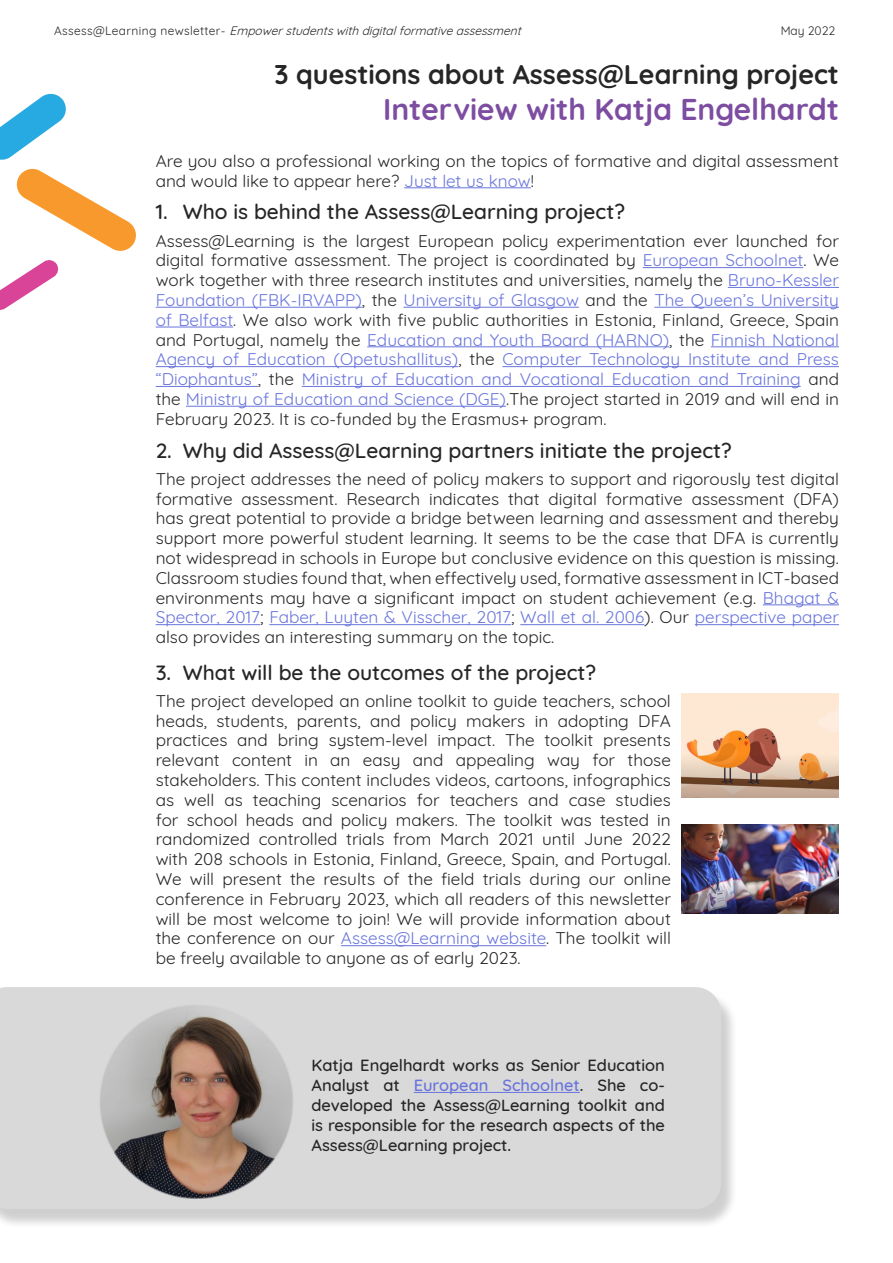
<style>
.page{position:relative;width:893px;height:1263px;background:#fff}
.page>*{position:absolute;margin:0;border:0;box-sizing:border-box;transform-origin:0 0}
.t1{font:700 30px "Quicksand";color:#7d4da1}
.t2{font:700 27px "Quicksand";color:#262626}
.t3{font:500 21px "Quicksand";color:#262626}
.t4{font:16.5px/19.8px "Quicksand";color:#262626;text-align:justify;scale:1.04 1}
.t5{font:500 16.5px/19.8px "Quicksand";color:#262626;text-align:justify}
.t6{font:italic 12px "Quicksand";color:#262626}
.t7{font:12px "Quicksand";color:#262626}
.s1{font-style:normal}
.s2{color:#6975dc}
</style>
<div class="page">
<div style="left:0;top:991px;width:738px;height:238px;background:#000;opacity:.19"></div>
<div style="left:0;top:987px;width:721px;height:222px;background:#d9d9d9"></div>
<hr style="left:404px;top:187px;width:127px;height:1px;background:#6975dc">
<hr style="left:643px;top:267px;width:160px;height:1px;background:#6975dc">
<hr style="left:728px;top:287px;width:111px;height:1px;background:#6975dc">
<hr style="left:156px;top:307px;width:206px;height:1px;background:#6975dc">
<hr style="left:403px;top:307px;width:176px;height:1px;background:#6975dc">
<hr style="left:654px;top:307px;width:185px;height:1px;background:#6975dc">
<hr style="left:156px;top:327px;width:77px;height:1px;background:#6975dc">
<hr style="left:367px;top:346px;width:302px;height:1px;background:#6975dc">
<hr style="left:711px;top:346px;width:128px;height:1px;background:#6975dc">
<hr style="left:156px;top:366px;width:302px;height:1px;background:#6975dc">
<hr style="left:502px;top:366px;width:337px;height:1px;background:#6975dc">
<hr style="left:156px;top:386px;width:102px;height:1px;background:#6975dc">
<hr style="left:302px;top:386px;width:499px;height:1px;background:#6975dc">
<hr style="left:186px;top:406px;width:320px;height:1px;background:#6975dc">
<hr style="left:763px;top:604px;width:76px;height:1px;background:#6975dc">
<hr style="left:156px;top:624px;width:104px;height:1px;background:#6975dc">
<hr style="left:269px;top:624px;width:242px;height:1px;background:#6975dc">
<hr style="left:520px;top:624px;width:124px;height:1px;background:#6975dc">
<hr style="left:695px;top:624px;width:144px;height:1px;background:#6975dc">
<hr style="left:341px;top:945px;width:205px;height:1px;background:#6975dc">
<hr style="left:414px;top:1092px;width:166px;height:1px;background:#6975dc">
<svg style="left:0;top:93px;width:136px;height:158px"></svg>
<svg style="left:0;top:260px;width:59px;height:50px"></svg>
<img style="left:47px;top:996px;width:304px;height:202px">
<img style="left:681px;top:694px;width:158px;height:103px">
<img style="left:681px;top:824px;width:158px;height:89px">
<p class="t6" style="left:54px;top:21px;width:473px"><span class="s1">A s s e s s @ L e a r n i n g n e w s l e t t e r -</span> Empowerstudentswithdigitalformativeassessment</p>
<p class="t7" style="left:781px;top:21px;width:56px">May 2022</p>
<h2 class="t2" style="left:274px;top:52px;width:566px">3 questions about Assess@Learning project</h2>
<h1 class="t1" style="left:383px;top:85px;width:457px">Interview with Katja Engelhardt</h1>
<p class="t4" style="left:156px;top:149px;width:658px">Are you also a professional working on the topics of formative and digital assessment and would like to appear here? <span class="s2">Just let us know</span>!</p>
<p class="t3" style="left:156px;top:195px;width:471px">1. Who is behind the Assess@Learning project?</p>
<p class="t4" style="left:156px;top:229px;width:659px">Assess@Learning is the largest European policy experimentation ever launched for digital formative assessment. The project is coordinated by <span class="s2">European Schoolnet</span>. We work together with three research institutes and universities, namely the <span class="s2">Bruno-Kessler Foundation (FBK-IRVAPP)</span>, the <span class="s2">University of Glasgow</span> and the <span class="s2">The Queen’s University of Belfast</span>. We also work with five public authorities in Estonia, Finland, Greece, Spain and Portugal, namely the <span class="s2">Education and Youth Board (HARNO)</span>, the <span class="s2">Finnish National Agency of Education (Opetushallitus)</span>, the <span class="s2">Computer Technology Institute and Press “Diophantus”</span>, the <span class="s2">Ministry of Education and Vocational Education and Training</span> and the <span class="s2">Ministry of Education and Science (DGE)</span>.The project started in 2019 and will end in February 2023. It is co-funded by the Erasmus+ program.</p>
<p class="t3" style="left:156px;top:433px;width:578px">2. Why did Assess@Learning partners initiate the project?</p>
<p class="t4" style="left:156px;top:467px;width:658px">The project addresses the need of policy makers to support and rigorously test digital formative assessment. Research indicates that digital formative assessment (DFA) has great potential to provide a bridge between learning and assessment and thereby support more powerful student learning. It seems to be the case that DFA is currently not widespread in schools in Europe but conclusive evidence on this question is missing.<br>Classroom studies found that, when effectively used, formative assessment in ICT-based environments may have a significant impact on student achievement (e.g. <span class="s2">Bhagat &amp; Spector, 2017</span>; <span class="s2">Faber, Luyten &amp; Visscher, 2017</span>; <span class="s2">Wall et al. 2006</span>). Our <span class="s2">perspective paper </span>also provides an interesting summary on the topic.</p>
<p class="t3" style="left:156px;top:655px;width:442px">3. What will be the outcomes of the project?</p>
<p class="t4" style="left:156px;top:689px;width:497px">The project developed an online toolkit to guide teachers, school heads, students, parents, and policy makers in adopting DFA practices and bring system-level impact. The toolkit presents relevant content in an easy and appealing way for those stakeholders. This content includes videos, cartoons, infographics as well as teaching scenarios for teachers and case studies for school heads and policy makers. The toolkit was tested in randomized controlled trials from March 2021 until June 2022 with 208 schools in Estonia, Finland, Greece, Spain, and Portugal.<br>We will present the results of the field trials during our online conference in February 2023, which all readers of this newsletter will be most welcome to join! We will provide information about the conference on our <span class="s2">Assess@Learning website</span>. The toolkit will be freely available to anyone as of early 2023.</p>
<p class="t5" style="left:311px;top:1054px;width:355px">Katja Engelhardt works as Senior Education Analyst at <span class="s2">European Schoolnet</span>. She co&shy;developed the Assess@Learning toolkit and is responsible for the research aspects of the Assess@Learning project.</p>
</div>
